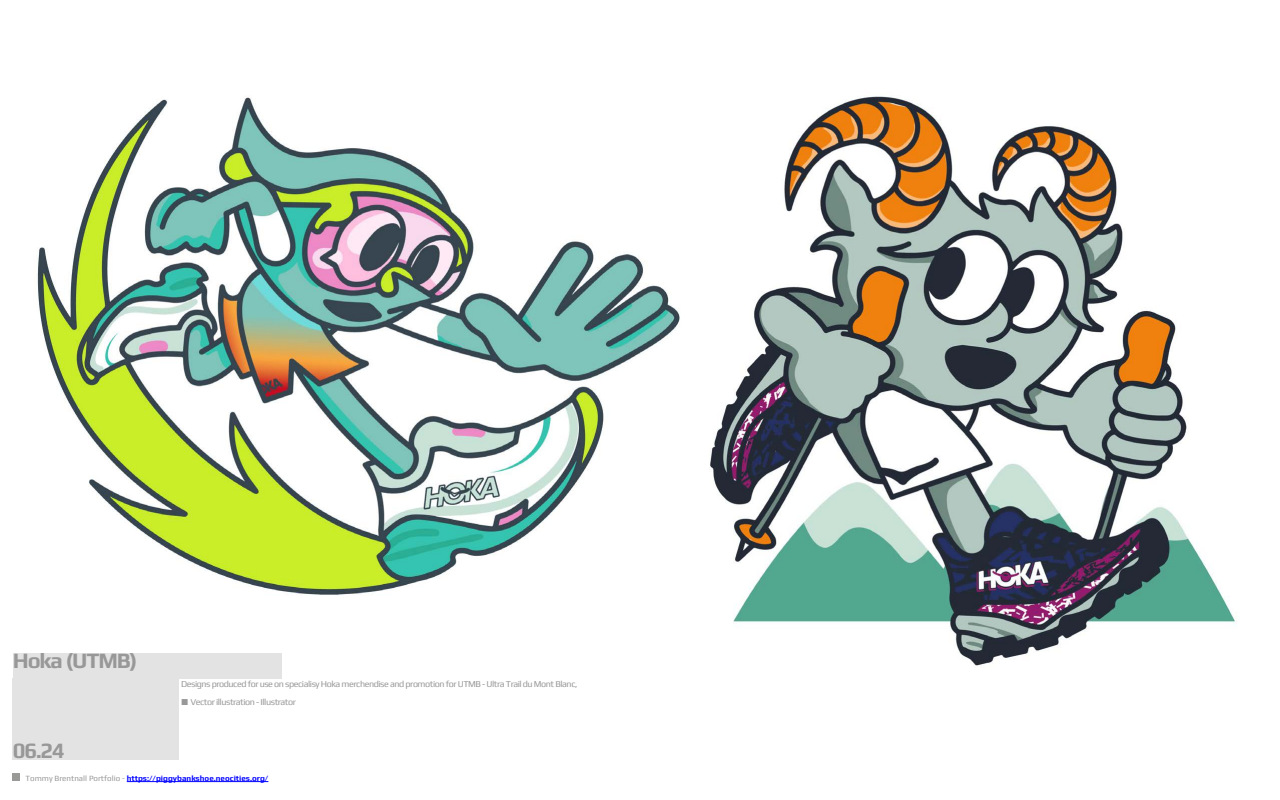
<style>
.page{position:relative;width:1280px;height:800px;background:#fff}
.page>*{position:absolute;margin:0;border:0;box-sizing:border-box;transform-origin:0 0}
.t1{font:700 22px "Play";letter-spacing:-.05em;color:#999898}
.t2{font:9px "Play";letter-spacing:-.05em;color:#999898}
.t3{font:700 8px "Play";color:#00f}
.s1{font-family:"Xolonium"}
.s2{font-weight:400;color:#999898}
</style>
<div class="page">
<hr style="left:127px;top:781px;width:141px;height:1px;background:#00f">
<div style="left:13px;top:774px;width:7px;height:7px;background:#999998"></div>
<div style="left:13px;top:653px;width:269px;height:25px;background:#e3e3e3"></div>
<div style="left:13px;top:678px;width:166px;height:82px;background:#e3e3e3"></div>
<img style="left:710px;top:96px;width:526px;height:570px">
<img style="left:37px;top:97px;width:643px;height:498px">
<h1 class="t1" style="left:13px;top:645px;width:126px">Hoka (UTMB)</h1>
<h1 class="t1" style="left:13px;top:735px;width:54px">06.24</h1>
<p class="t2" style="left:181px;top:678px;width:398px">Designs produced for use on specialisy Hoka merchendise and promotion for UTMB - Ultra Trail du Mont Blanc,</p>
<p class="t2" style="left:181px;top:696px;width:116px"><span class="s1">■</span> Vector illustration - Illustrator</p>
<p class="t3" style="left:26px;top:772px;width:244px"><span class="s2">Tommy Brentnall Portfolio -</span> https://piggybankshoe.neocities.org/</p>
</div>
